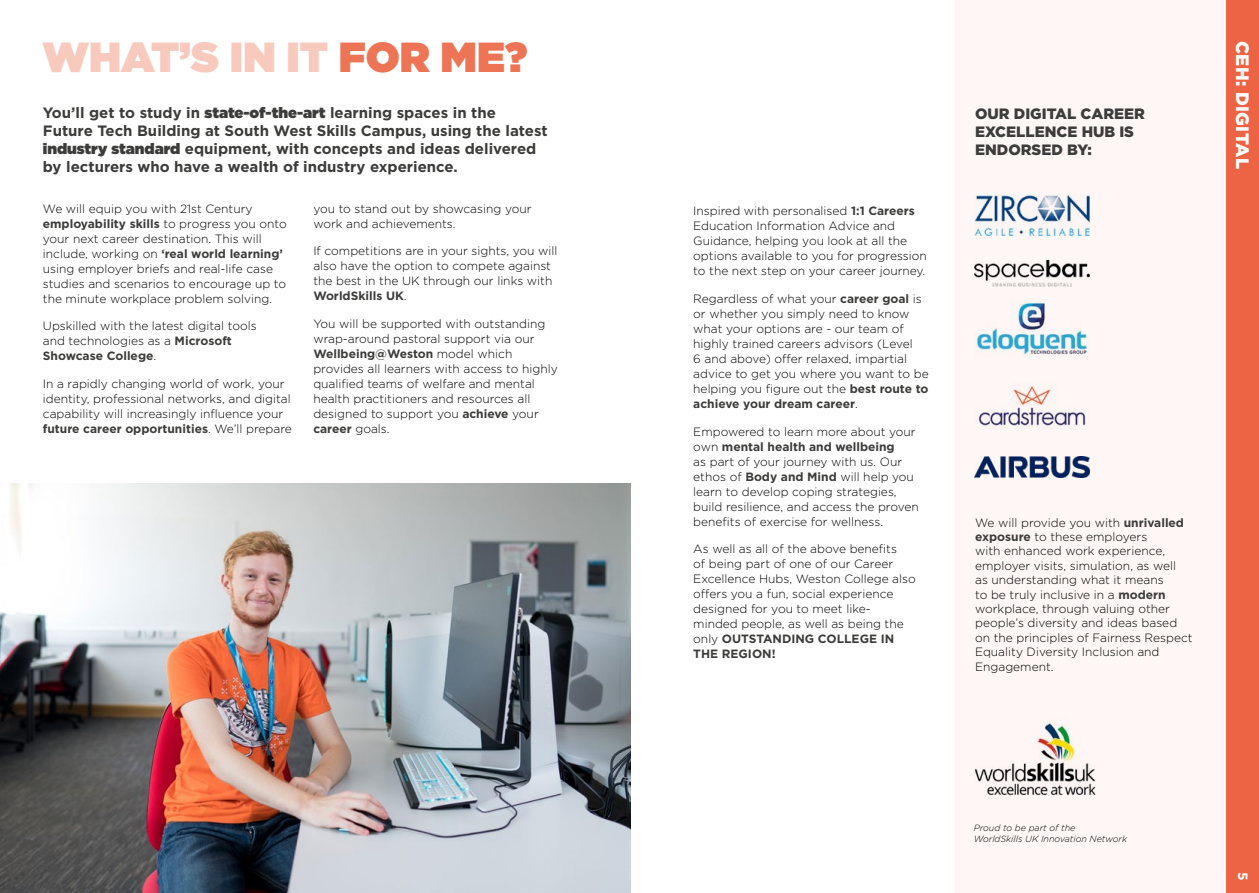
<style>
.page{position:relative;width:1259px;height:893px;background:#fff}
.page>*{position:absolute;margin:0;border:0;box-sizing:border-box;transform-origin:0 0}
.t1{font:900 42px "Gotham";color:#f8c9bd}
.t2{font:900 18px "Gotham";letter-spacing:.02em;color:#fff}
.t3{font:700 15px/18px "Gotham";color:#3c3c3b}
.t4{font:900 15px/18px "Gotham";color:#3c3c3b}
.t5{font:700 13.5px "Gotham";color:#fff}
.t6{font:300 12px/15px "Gotham";color:#000}
.t7{font:italic 300 9px/10.8px "Gotham";color:#000}
.s1{color:#ee7456}
.s2{font-weight:900}
.s3{font-weight:700;color:#3c3c3b}
</style>
<div class="page">
<div style="left:955px;top:0;width:304px;height:893px;background:#fef7f6"></div>
<div style="left:1226px;top:0;width:33px;height:893px;background:#ec6443"></div>
<img style="left:0;top:483px;width:630px;height:410px">
<img style="left:974px;top:195px;width:115px;height:40px">
<img style="left:974px;top:260px;width:115px;height:27px">
<img style="left:976px;top:302px;width:111px;height:55px">
<img style="left:974px;top:386px;width:112px;height:42px">
<img style="left:974px;top:456px;width:115px;height:22px">
<img style="left:974px;top:723px;width:121px;height:73px">
<h1 class="t1" style="left:43px;top:27px;width:486px">WHAT’S IN IT <span class="s1">FOR ME?</span></h1>
<p class="t3" style="left:43px;top:104px;width:506px">You’ll get to study in <span class="s2">state-of-the-art</span> learning spaces in the Future Tech Building at South West Skills Campus, using the latest <span class="s2">industry standard</span> equipment, with concepts and ideas delivered by lecturers who have a wealth of industry experience.</p>
<p class="t6" style="left:43px;top:201px;width:245px">We will equip you with 21st Century <span class="s3">employability skills</span> to progress you onto your next career destination. This will include, working on <span class="s3">‘real world learning’ </span>using employer briefs and real-life case studies and scenarios to encourage up to the minute workplace problem solving.</p>
<p class="t6" style="left:43px;top:318px;width:215px">Upskilled with the latest digital tools and technologies as a <span class="s3">Microsoft<br>Showcase College</span>.</p>
<p class="t6" style="left:43px;top:376px;width:251px">In a rapidly changing world of work, your identity, professional networks, and digital capability will increasingly influence your <span class="s3">future career opportunities</span>. We’ll prepare</p>
<p class="t6" style="left:313px;top:201px;width:220px">you to stand out by showcasing your work and achievements.</p>
<p class="t6" style="left:313px;top:243px;width:246px">If competitions are in your sights, you will also have the option to compete against the best in the UK through our links with <span class="s3">WorldSkills UK</span>.</p>
<p class="t6" style="left:313px;top:316px;width:246px">You will be supported with outstanding wrap-around pastoral support via our <span class="s3">Wellbeing@Weston</span> model which provides all learners with access to highly qualified teams of welfare and mental health practitioners and resources all designed to support you <span class="s3">achieve</span> your <span class="s3">career</span> goals.</p>
<p class="t6" style="left:693px;top:203px;width:235px">Inspired with personalised <span class="s3">1:1 Careers </span>Education Information Advice and Guidance, helping you look at all the options available to you for progression to the next step on your career journey.</p>
<p class="t6" style="left:693px;top:291px;width:237px">Regardless of what your <span class="s3">career goal</span> is or whether you simply need to know what your options are - our team of highly trained careers advisors (Level<br>6 and above) offer relaxed, impartial advice to get you where you want to be helping you figure out the <span class="s3">best route to achieve your dream career</span>.</p>
<p class="t6" style="left:693px;top:424px;width:227px">Empowered to learn more about your own <span class="s3">mental health and wellbeing<br></span>as part of your journey with us. Our ethos of <span class="s3">Body and Mind</span> will help you learn to develop coping strategies, build resilience, and access the proven benefits of exercise for wellness.</p>
<p class="t6" style="left:693px;top:541px;width:224px">As well as all of the above benefits<br>of being part of one of our Career<br>Excellence Hubs, Weston College also offers you a fun, social experience designed for you to meet like&shy;minded people, as well as being the only <span class="s3">OUTSTANDING COLLEGE IN<br>THE REGION!</span></p>
<p class="t4" style="left:975px;top:105px;width:171px">OUR DIGITAL CAREER<br>EXCELLENCE HUB IS<br>ENDORSED BY:</p>
<h2 class="t2" style="left:1254px;top:41px;width:130px;rotate:90deg">CEH: DIGITAL</h2>
<p class="t6" style="left:975px;top:515px;width:219px;line-height:14.4px">We will provide you with <span class="s3">unrivalled exposure</span> to these employers<br>with enhanced work experience, employer visits, simulation, as well<br>as understanding what it means<br>to be truly inclusive in a <span class="s3">modern </span>workplace, through valuing other people’s diversity and ideas based on the principles of Fairness Respect<br>Equality Diversity Inclusion and<br>Engagement.</p>
<p class="t7" style="left:973px;top:822px;width:155px">Proud to be part of the<br>WorldSkills UK Innovation Network</p>
<p class="t5" style="left:1251px;top:872px;width:10px;rotate:90deg">5</p>
</div>
